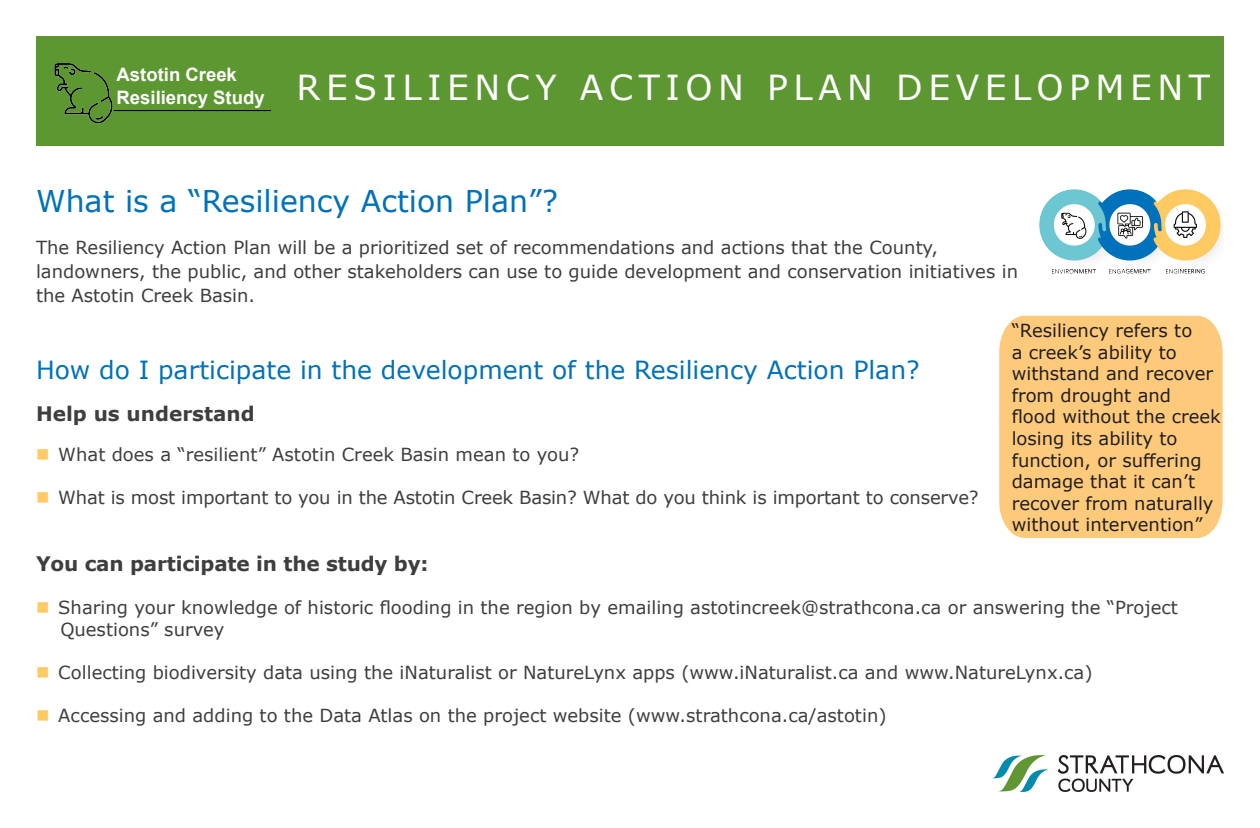
<style>
.page{position:relative;width:1260px;height:828px;background:#fff}
.page>*{position:absolute;margin:0;border:0;box-sizing:border-box;transform-origin:0 0}
.Bullet_Points{font:34.5px "Verdana";letter-spacing:.16em;color:#fff}
.Paragraph_Style_-_Gr{font:30px "Verdana";color:#0071bb}
.Paragraph_Style_-_Gr-2{font:25px "Verdana";color:#0071bb}
.body_text{font:700 20px "Verdana";letter-spacing:-.01em;color:#3e3e3f}
.Paragraph_Style_-_Gr-3{font:700 20px "Verdana";color:#3e3e3f}
.t1{font:700 18.5px/23px "Arial";color:#fff}
.body_text-2{font:18px/21.6px "Verdana";color:#3e3e3f}
.Paragraph_Style_-_Gr-4{font:18px/24px "Verdana";color:#3e3e3f}
.title_text{font:18px/21.6px "Verdana";color:#231f20}
.s1{color:#ffca62}
</style>
<div class="page">
<div style="left:36px;top:36px;width:1188px;height:109px;background:#5c9731"></div>
<img style="left:54px;top:63px;width:217px;height:61px">
<img style="left:993px;top:756px;width:231px;height:36px">
<div style="left:114px;top:62px;width:142px;height:46px;background:#5c9731"></div>
<img style="left:1039px;top:189px;width:183px;height:85px">
<div style="left:999px;top:316px;width:224px;height:222px;background:#fdca7c"></div>
<p class="t1" style="left:117px;top:63px;width:150px">Astotin Creek<br>Resiliency Study</p>
<p class="Bullet_Points" style="left:297px;top:64px;width:915px">RESILIENCY ACTION PLAN DEVELOPMENT</p>
<p class="Paragraph_Style_-_Gr" style="left:36px;top:181px;width:524px">What is a “Resiliency Action Plan”?</p>
<p class="Paragraph_Style_-_Gr-4" style="left:36px;top:235px;width:984px">The Resiliency Action Plan will be a prioritized set of recommendations and actions that the County, landowners, the public, and other stakeholders can use to guide development and conservation initiatives in the Astotin Creek Basin.</p>
<p class="Paragraph_Style_-_Gr-2" style="left:36px;top:353px;width:885px">How do I participate in the development of the Resiliency Action Plan?</p>
<p class="Paragraph_Style_-_Gr-3" style="left:36px;top:400px;width:220px">Help us understand</p>
<p class="body_text-2" style="left:36px;top:443px;width:545px"><span class="s1">■</span> What does a “resilient” Astotin Creek Basin mean to you?</p>
<p class="body_text-2" style="left:36px;top:486px;width:944px"><span class="s1">■</span> What is most important to you in the Astotin Creek Basin? What do you think is important to conserve?</p>
<p class="title_text" style="left:1012px;top:320px;width:211px">“Resiliency refers to<br>a creek’s ability to withstand and recover from drought and<br>flood without the creek losing its ability to function, or suffering damage that it can’t recover from naturally without intervention”</p>
<p class="body_text" style="left:36px;top:550px;width:394px">You can participate in the study by:</p>
<p class="body_text-2" style="left:60px;top:597px;width:1119px;text-indent:-24px"><span class="s1">■</span> Sharing your knowledge of historic flooding in the region by emailing astotincreek@strathcona.ca or answering the “Project<br>Questions” survey</p>
<p class="body_text-2" style="left:36px;top:662px;width:1058px"><span class="s1">■</span> Collecting biodiversity data using the iNaturalist or NatureLynx apps (www.iNaturalist.ca and www.NatureLynx.ca)</p>
<p class="body_text-2" style="left:36px;top:705px;width:852px"><span class="s1">■</span> Accessing and adding to the Data Atlas on the project website (www.strathcona.ca/astotin)</p>
</div>
